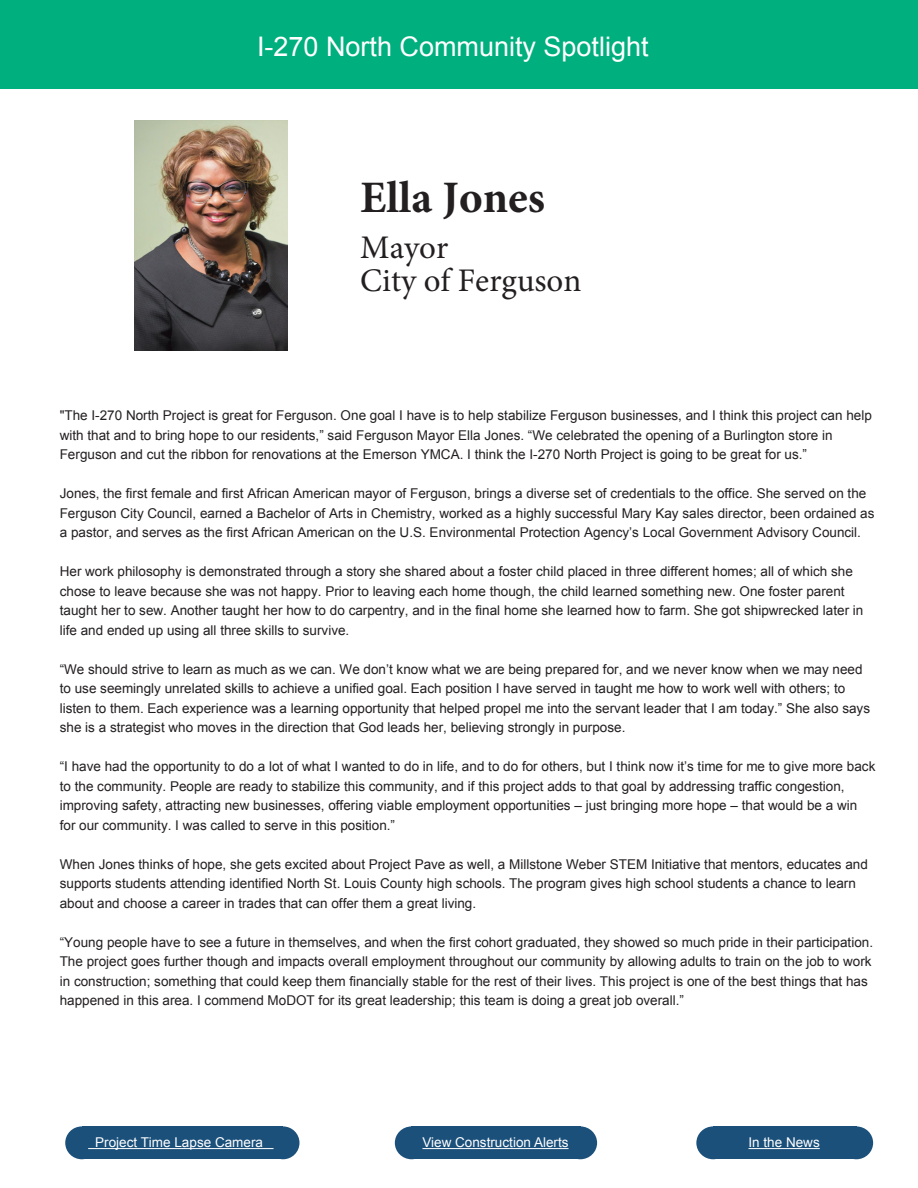
<style>
.page{position:relative;width:918px;height:1188px;background:#fff}
.page>*{position:absolute;margin:0;border:0;box-sizing:border-box;transform-origin:0 0}
.t1{font:700 45px "Minion Pro";color:#231f20}
.t2{font:33px/32.8px "Minion Pro";color:#231f20}
.t3{font:27px "Arial";color:#fff}
.t4{font:13.5px/19.5px "Arial";color:#231f20}
.t5{font:13.5px "Arial";color:#fff}
.s1{font-style:inherit}
</style>
<div class="page">
<div style="left:0;top:0;width:918px;height:89px;background:#00af7e"></div>
<div style="left:267px;top:1126px;width:33px;height:33px;background:#1b507b;border-radius:50%"></div>
<div style="left:65px;top:1126px;width:33px;height:33px;background:#1b507b;border-radius:50%"></div>
<div style="left:83px;top:1126px;width:200px;height:33px;background:#1b507b"></div>
<hr style="left:88px;top:1148px;width:186px;height:1px;background:#fff">
<div style="left:564px;top:1126px;width:33px;height:33px;background:#1b507b;border-radius:50%"></div>
<div style="left:395px;top:1126px;width:33px;height:33px;background:#1b507b;border-radius:50%"></div>
<div style="left:411px;top:1126px;width:169px;height:33px;background:#1b507b"></div>
<hr style="left:422px;top:1148px;width:147px;height:1px;background:#fff">
<div style="left:840px;top:1126px;width:33px;height:33px;background:#1b507b;border-radius:50%"></div>
<div style="left:696px;top:1126px;width:34px;height:33px;background:#1b507b;border-radius:50%"></div>
<div style="left:713px;top:1126px;width:143px;height:33px;background:#1b507b"></div>
<hr style="left:748px;top:1148px;width:72px;height:1px;background:#fff">
<img style="left:134px;top:120px;width:154px;height:231px">
<p class="t3" style="left:257px;top:29px;width:393px">I-270 North Community Spotlight</p>
<p class="t1" style="left:360px;top:166px;width:186px">Ella Jones</p>
<p class="t2" style="left:360px;top:231px;width:223px">Mayor<br>City of Ferguson</p>
<p class="t4" style="left:60px;top:406px;width:814px">"The I-270 North Project is great for Ferguson. One goal I have is to help stabilize Ferguson businesses, and I think this project can help with that and to bring hope to our residents,” said Ferguson Mayor Ella Jones. “We celebrated the opening of a Burlington store in<br>Ferguson and cut the ribbon for renovations at the Emerson YMCA. I think the I-270 North Project is going to be great for us.”</p>
<p class="t4" style="left:60px;top:484px;width:816px">Jones, the first female and first African American mayor of Ferguson, brings a diverse set of credentials to the office. She served on the<br>Ferguson City Council, earned a Bachelor of Arts in Chemistry, worked as a highly successful Mary Kay sales director, been ordained as a pastor, and serves as the first African American on the U.S. Environmental Protection Agency’s Local Government Advisory Council.</p>
<p class="t4" style="left:60px;top:562px;width:805px">Her work philosophy is demonstrated through a story she shared about a foster child placed in three different homes; all of which she chose to leave because she was not happy. Prior to leaving each home though, the child learned something new. One foster parent taught her to sew. Another taught her how to do carpentry<span class="s1">,</span> and in the final home she learned how to farm. She got shipwrecked later in life and ended up using all three skills to survive.</p>
<p class="t4" style="left:60px;top:659px;width:812px">“We should strive to learn as much as we can. We don’t know what we are being prepared for<span class="s1">,</span> and we never know when we may need to use seemingly unrelated skills to achieve a unified goal. Each position I have served in taught me how to work well with others; to listen to them. Each experience was a learning opportunity that helped propel me into the servant leader that I am today.” She also says she is a strategist who moves in the direction that God leads her, believing strongly in purpose.</p>
<p class="t4" style="left:60px;top:757px;width:817px">“I have had the opportunity to do a lot of what I wanted to do in life, and to do for others, but I think now it’s time for me to give more back to the community. People are ready to stabilize this community, and if this project adds to that goal by addressing traffic congestion, improving safety, attracting new businesses, offering viable employment opportunities – just bringing more hope <span class="s1">–</span> that would be a win for our community. I was called to serve in this position.”</p>
<p class="t4" style="left:60px;top:854px;width:810px">When Jones thinks of hope, she gets excited about Project Pave as well, a Millstone Weber STEM Initiative that mentors, educates and supports students attending identified North <span class="s1">St. Louis</span> County high schools. The program gives high school students a chance to learn about and choose a career in trades that can offer them a great living.</p>
<p class="t4" style="left:60px;top:932px;width:815px">“Young people have to see a future in themselves, and when the first cohort graduated, they showed so much pride in their participation.<br>The project goes further though and impacts overall employment throughout our community by allowing adults to train on the job to work in construction; something that could keep them financially stable for the rest of their lives. This project is one of the best things that has happened in this area. I commend MoDOT for its great leadership; this team is doing a great job overall.”</p>
<p class="t5" style="left:95px;top:1134px;width:169px"><span class="s1">Project</span> Time Lapse Camer<span class="s1">a</span></p>
<p class="t5" style="left:422px;top:1134px;width:148px">View Construction Alerts</p>
<p class="t5" style="left:748px;top:1134px;width:73px">In the News</p>
</div>
